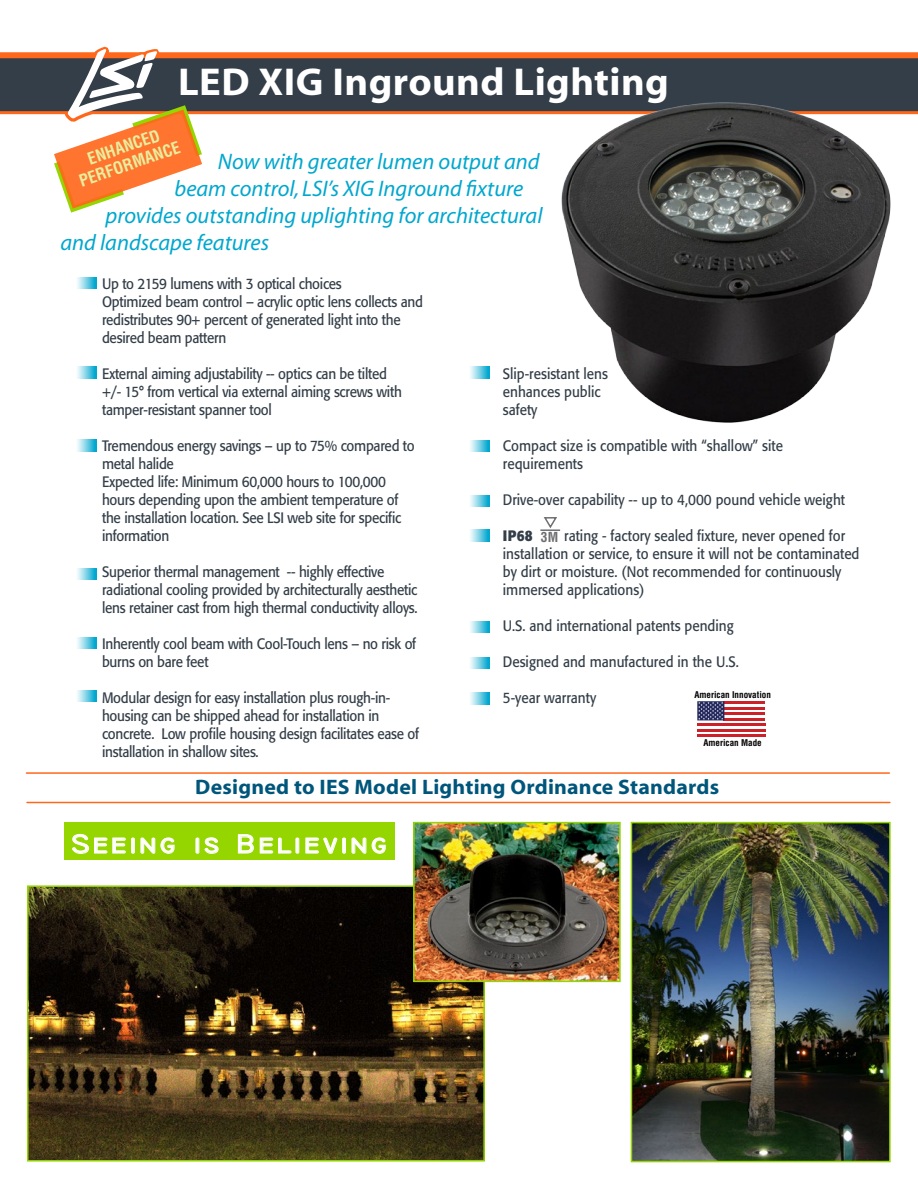
<style>
.page{position:relative;width:918px;height:1188px;background:#fff}
.page>*{position:absolute;margin:0;border:0;box-sizing:border-box;transform-origin:0 0}
.t1{font:700 39px "Myriad";letter-spacing:.01em;color:#fff;scale:1.04 1}
.t2{font:700 27px "Technic";letter-spacing:.05em;color:#fff;scale:1.25 1}
.t3{font:italic 22.5px "Myriad";color:#00a7ce}
.t4{font:700 21px "Myriad";letter-spacing:.01em;color:#00557b;scale:1.04 1}
.t5{font:700 condensed 16.5px/18px "Helvetica";color:#e6ed94;text-align:center}
.t6{font:15px/18px "Formata";letter-spacing:-.02em;color:#333e48;scale:.9 1}
.t7{font:15px/18px "Formata";color:#333e48;scale:.9 1}
.t8{font:700 15px "Formata";color:#333e48;scale:.9 1}
.t9{font:700 condensed 13.5px "Helvetica";color:#6d6e71}
.t10{font:700 condensed 9.15px "Helvetica";color:#000}
</style>
<div class="page">
<div style="left:0;top:53px;width:918px;height:59px;background:#333e48"></div>
<hr style="left:0;top:111px;width:918px;height:3px;background:#ff671b">
<div style="left:0;top:52px;width:918px;height:6px;background:#ff671b"></div>
<img style="left:634px;top:825px;width:254px;height:334px">
<div style="left:631px;top:822px;width:260px;height:340px;border:2px solid #95d600"></div>
<img style="left:30px;top:888px;width:452px;height:271px">
<div style="left:27px;top:885px;width:458px;height:277px;border:2px solid #95d600"></div>
<img style="left:540px;top:102px;width:356px;height:321px">
<img style="left:416px;top:825px;width:202px;height:154px">
<div style="left:413px;top:822px;width:208px;height:160px;border:2px solid #95d600"></div>
<div style="left:64px;top:822px;width:331px;height:38px;background:#95d600"></div>
<svg style="left:72px;top:834px;width:54px;height:20px"></svg>
<div style="left:131px;top:838px;width:4px;height:16px;border:1px solid #fff"></div>
<svg style="left:140px;top:837px;width:35px;height:17px"></svg>
<div style="left:196px;top:838px;width:3px;height:16px;border:1px solid #fff"></div>
<svg style="left:204px;top:837px;width:15px;height:17px"></svg>
<svg style="left:238px;top:834px;width:16px;height:20px"></svg>
<svg style="left:260px;top:837px;width:32px;height:17px"></svg>
<div style="left:296px;top:838px;width:3px;height:16px;border:1px solid #fff"></div>
<svg style="left:305px;top:837px;width:33px;height:17px"></svg>
<div style="left:342px;top:838px;width:4px;height:16px;border:1px solid #fff"></div>
<svg style="left:351px;top:837px;width:35px;height:17px"></svg>
<svg style="left:49px;top:47px;width:158px;height:166px"></svg>
<svg style="left:697px;top:704px;width:68px;height:28px"></svg>
<hr style="left:697px;top:734px;width:68px;height:3px;background:#cc2128">
<hr style="left:697px;top:729px;width:68px;height:2px;background:#cc2128">
<hr style="left:697px;top:723px;width:68px;height:3px;background:#cc2128">
<hr style="left:723px;top:718px;width:42px;height:2px;background:#cc2128">
<hr style="left:723px;top:712px;width:42px;height:3px;background:#cc2128">
<hr style="left:723px;top:707px;width:42px;height:2px;background:#cc2128">
<hr style="left:723px;top:701px;width:42px;height:3px;background:#cc2128">
<svg style="left:697px;top:701px;width:27px;height:19px"></svg>
<svg style="left:77px;top:278px;width:19px;height:11px"></svg>
<svg style="left:470px;top:367px;width:20px;height:11px"></svg>
<svg style="left:470px;top:441px;width:20px;height:11px"></svg>
<svg style="left:470px;top:496px;width:20px;height:11px"></svg>
<svg style="left:470px;top:530px;width:20px;height:11px"></svg>
<svg style="left:470px;top:621px;width:20px;height:12px"></svg>
<svg style="left:470px;top:657px;width:20px;height:11px"></svg>
<svg style="left:470px;top:693px;width:20px;height:11px"></svg>
<svg style="left:77px;top:367px;width:19px;height:11px"></svg>
<svg style="left:77px;top:440px;width:19px;height:11px"></svg>
<svg style="left:77px;top:568px;width:19px;height:11px"></svg>
<svg style="left:77px;top:690px;width:19px;height:12px"></svg>
<svg style="left:77px;top:637px;width:19px;height:11px"></svg>
<hr style="left:26px;top:772px;width:863px;height:2px;background:#ff671b">
<hr style="left:27px;top:802px;width:863px;height:1px;background:#ff671b">
<svg style="left:543px;top:517px;width:14px;height:12px"></svg>
<hr style="left:540px;top:529px;width:20px;height:2px;background:#6d6e71">
<h1 class="t1" style="left:178px;top:62px;width:473px">LED XIG Inground Lighting</h1>
<p class="t5" style="left:71px;top:155px;width:107px;rotate:-19deg">ENHANCED<br>PERFORMANCE</p>
<h3 class="t3" style="left:218px;top:150px;width:323px">Now with greater lumen output and</h3>
<h3 class="t3" style="left:174px;top:177px;width:350px">beam control, LSI’s XIG Inground fixture</h3>
<h3 class="t3" style="left:105px;top:204px;width:439px">provides outstanding uplighting for architectural</h3>
<h3 class="t3" style="left:60px;top:231px;width:210px">and landscape features</h3>
<p class="t6" style="left:102px;top:275px;width:358px">Up to 2159 lumens with 3 optical choices<br>Optimized beam control – acrylic optic lens collects and redistributes 90+ percent of generated light into the desired beam pattern</p>
<p class="t6" style="left:102px;top:365px;width:335px">External aiming adjustability -- optics can be tilted +/- 15° from vertical via external aiming screws with tamper-resistant spanner tool</p>
<p class="t6" style="left:102px;top:437px;width:349px">Tremendous energy savings – up to 75% compared to metal halide<br>Expected life: Minimum 60,000 hours to 100,000 hours depending upon the ambient temperature of the installation location. See LSI web site for specific information</p>
<p class="t6" style="left:102px;top:563px;width:352px">Superior thermal management -- highly effective radiational cooling provided by architecturally aesthetic lens retainer cast from high thermal conductivity alloys.</p>
<p class="t6" style="left:102px;top:635px;width:351px">Inherently cool beam with Cool-Touch lens – no risk of burns on bare feet</p>
<p class="t6" style="left:102px;top:689px;width:354px">Modular design for easy installation plus rough-in&shy;housing can be shipped ahead for installation in concrete. Low profile housing design facilitates ease of installation in shallow sites.</p>
<p class="t7" style="left:503px;top:365px;width:118px">Slip-resistant lens enhances public safety</p>
<p class="t7" style="left:503px;top:437px;width:313px">Compact size is compatible with “shallow” site requirements</p>
<p class="t7" style="left:503px;top:491px;width:382px">Drive-over capability -- up to 4,000 pound vehicle weight</p>
<p class="t8" style="left:503px;top:526px;width:35px">IP68</p>
<p class="t7" style="left:503px;top:527px;width:398px;text-indent:61px">rating - factory sealed fixture, never opened for installation or service, to ensure it will not be contaminated by dirt or moisture. (Not recommended for continuously immersed applications)</p>
<p class="t7" style="left:503px;top:617px;width:258px">U.S. and international patents pending</p>
<p class="t7" style="left:503px;top:653px;width:264px">Designed and manufactured in the U.S.</p>
<p class="t7" style="left:503px;top:689px;width:105px">5-year warranty</p>
<p class="t9" style="left:541px;top:529px;width:19px">3M</p>
<p class="t10" style="left:694px;top:689px;width:78px">American Innovation</p>
<p class="t10" style="left:703px;top:737px;width:60px">American Made</p>
<h3 class="t4" style="left:195px;top:777px;width:505px">Designed to IES Model Lighting Ordinance Standards</h3>
<h2 class="t2" style="left:71px;top:829px;width:255px">Seeing is Believing</h2>
</div>
